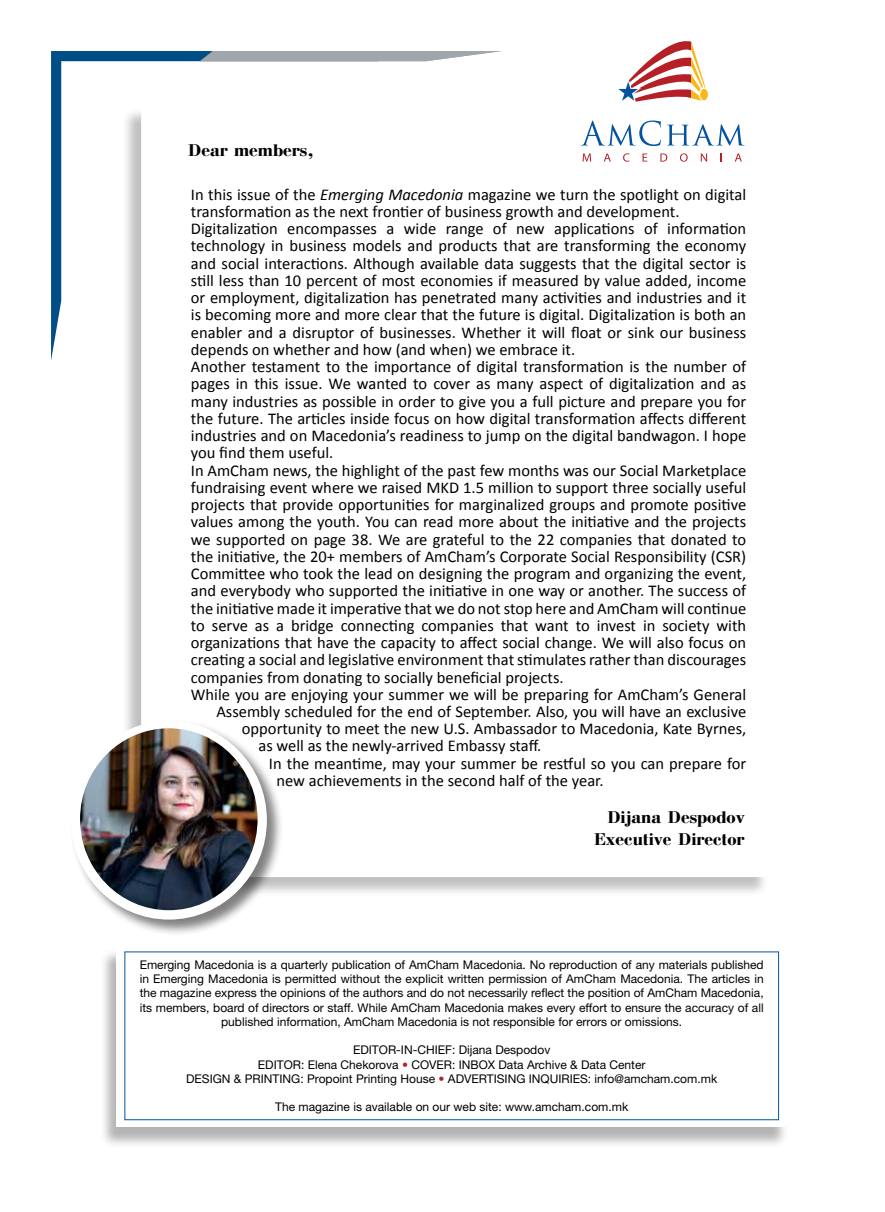
<style>
.page{position:relative;width:885px;height:1212px;background:#fff}
.page>*{position:absolute;margin:0;border:0;box-sizing:border-box;transform-origin:0 0}
.t1{font:700 18px/22.5px "Bodoni";color:#000;text-align:right}
.t2{font:16.5px "Calibri";color:#000}
.t3{font:12px/14.2px "Helvetica Neue";color:#000;text-align:center}
.s1{font-style:italic}
.s2{color:#b42025}
</style>
<div class="page">
<div style="left:122px;top:108px;width:646px;height:789px;background:#000;opacity:.25"></div>
<svg style="left:141px;top:108px;width:627px;height:769px"></svg>
<svg style="left:582px;top:154px;width:9px;height:8px"></svg>
<svg style="left:603px;top:154px;width:7px;height:8px"></svg>
<svg style="left:623px;top:153px;width:6px;height:9px"></svg>
<svg style="left:642px;top:154px;width:5px;height:8px"></svg>
<svg style="left:660px;top:153px;width:7px;height:9px"></svg>
<svg style="left:679px;top:153px;width:8px;height:9px"></svg>
<svg style="left:700px;top:154px;width:7px;height:8px"></svg>
<svg style="left:734px;top:154px;width:7px;height:8px"></svg>
<svg style="left:580px;top:121px;width:80px;height:25px"></svg>
<svg style="left:667px;top:124px;width:77px;height:22px"></svg>
<svg style="left:618px;top:41px;width:87px;height:61px"></svg>
<div style="left:700px;top:89px;width:7px;height:11px;background:#fab816;border-radius:50%"></div>
<svg style="left:51px;top:51px;width:451px;height:310px"></svg>
<div style="left:99px;top:948px;width:689px;height:201px;background:#000;opacity:.3"></div>
<div style="left:116px;top:945px;width:671px;height:182px;background:#fff"></div>
<div style="left:69px;top:719px;width:215px;height:217px;background:#000;opacity:.5"></div>
<div style="left:71px;top:721px;width:196px;height:198px;background:#fff;border-radius:50%"></div>
<img style="left:80px;top:728px;width:177px;height:182px">
<p class="t1" style="left:188px;top:139px;width:128px">Dear members,</p>
<p class="t2" style="left:191px;top:184px;width:556px">In this issue of the <span class="s1">Emerging Macedonia</span> magazine we turn the spotlight on digital</p>
<p class="t2" style="left:191px;top:201px;width:490px">transformation as the next frontier of business growth and development.</p>
<p class="t2" style="left:191px;top:218px;width:556px">Digitalization encompasses a wide range of new applications of information</p>
<p class="t2" style="left:191px;top:235px;width:557px">technology in business models and products that are transforming the economy</p>
<p class="t2" style="left:191px;top:253px;width:556px">and social interactions. Although available data suggests that the digital sector is</p>
<p class="t2" style="left:191px;top:270px;width:557px">still less than 10 percent of most economies if measured by value added, income</p>
<p class="t2" style="left:191px;top:287px;width:556px">or employment, digitalization has penetrated many activities and industries and it</p>
<p class="t2" style="left:191px;top:304px;width:556px">is becoming more and more clear that the future is digital. Digitalization is both an</p>
<p class="t2" style="left:191px;top:322px;width:556px">enabler and a disruptor of businesses. Whether it will float or sink our business</p>
<p class="t2" style="left:191px;top:339px;width:386px">depends on whether and how (and when) we embrace it.</p>
<p class="t2" style="left:191px;top:356px;width:556px">Another testament to the importance of digital transformation is the number of</p>
<p class="t2" style="left:191px;top:373px;width:556px">pages in this issue. We wanted to cover as many aspect of digitalization and as</p>
<p class="t2" style="left:191px;top:391px;width:556px">many industries as possible in order to give you a full picture and prepare you for</p>
<p class="t2" style="left:191px;top:408px;width:556px">the future. The articles inside focus on how digital transformation affects different</p>
<p class="t2" style="left:191px;top:425px;width:556px">industries and on Macedonia’s readiness to jump on the digital bandwagon. I hope</p>
<p class="t2" style="left:191px;top:442px;width:144px">you find them useful.</p>
<p class="t2" style="left:191px;top:460px;width:557px">In AmCham news, the highlight of the past few months was our Social Marketplace</p>
<p class="t2" style="left:191px;top:477px;width:556px">fundraising event where we raised MKD 1.5 million to support three socially useful</p>
<p class="t2" style="left:191px;top:494px;width:557px">projects that provide opportunities for marginalized groups and promote positive</p>
<p class="t2" style="left:191px;top:511px;width:556px">values among the youth. You can read more about the initiative and the projects</p>
<p class="t2" style="left:191px;top:529px;width:556px">we supported on page 38. We are grateful to the 22 companies that donated to</p>
<p class="t2" style="left:191px;top:546px;width:556px">the initiative, the 20+ members of AmCham’s Corporate Social Responsibility (CSR)</p>
<p class="t2" style="left:191px;top:563px;width:557px">Committee who took the lead on designing the program and organizing the event,</p>
<p class="t2" style="left:191px;top:580px;width:556px">and everybody who supported the initiative in one way or another. The success of</p>
<p class="t2" style="left:191px;top:598px;width:556px">the initiative made it imperative that we do not stop here and AmCham will continue</p>
<p class="t2" style="left:191px;top:615px;width:556px">to serve as a bridge connecting companies that want to invest in society with</p>
<p class="t2" style="left:191px;top:632px;width:556px">organizations that have the capacity to affect social change. We will also focus on</p>
<p class="t2" style="left:191px;top:649px;width:557px">creating a social and legislative environment that stimulates rather than discourages</p>
<p class="t2" style="left:191px;top:667px;width:374px">companies from donating to socially beneficial projects.</p>
<p class="t2" style="left:191px;top:684px;width:556px">While you are enjoying your summer we will be preparing for AmCham’s General</p>
<p class="t2" style="left:216px;top:701px;width:531px">Assembly scheduled for the end of September. Also, you will have an exclusive</p>
<p class="t2" style="left:242px;top:718px;width:506px">opportunity to meet the new U.S. Ambassador to Macedonia, Kate Byrnes,</p>
<p class="t2" style="left:258px;top:735px;width:284px">as well as the newly-arrived Embassy staff.</p>
<p class="t2" style="left:269px;top:753px;width:478px">In the meantime, may your summer be restful so you can prepare for</p>
<p class="t2" style="left:276px;top:770px;width:328px">new achievements in the second half of the year.</p>
<p class="t1" style="left:593px;top:806px;width:152px">Dijana Despodov<br>Executive Director</p>
<p class="t3" style="left:140px;top:957px;width:625px">Emerging Macedonia is a quarterly publication of AmCham Macedonia. No reproduction of any materials published in Emerging Macedonia is permitted without the explicit written permission of AmCham Macedonia. The articles in the magazine express the opinions of the authors and do not necessarily reflect the position of AmCham Macedonia, its members, board of directors or staff. While AmCham Macedonia makes every effort to ensure the accuracy of all published information, AmCham Macedonia is not responsible for errors or omissions.</p>
<p class="t3" style="left:186px;top:1043px;width:532px">EDITOR-IN-CHIEF: Dijana Despodov<br>EDITOR: Elena Chekorova <span class="s2">•</span> COVER: INBOX Data Archive &amp; Data Center<br>DESIGN &amp; PRINTING: Propoint Printing House <span class="s2">•</span> ADVERTISING INQUIRIES: info@amcham.com.mk</p>
<p class="t3" style="left:275px;top:1100px;width:354px">The magazine is available on our web site: www.amcham.com.mk</p>
</div>
